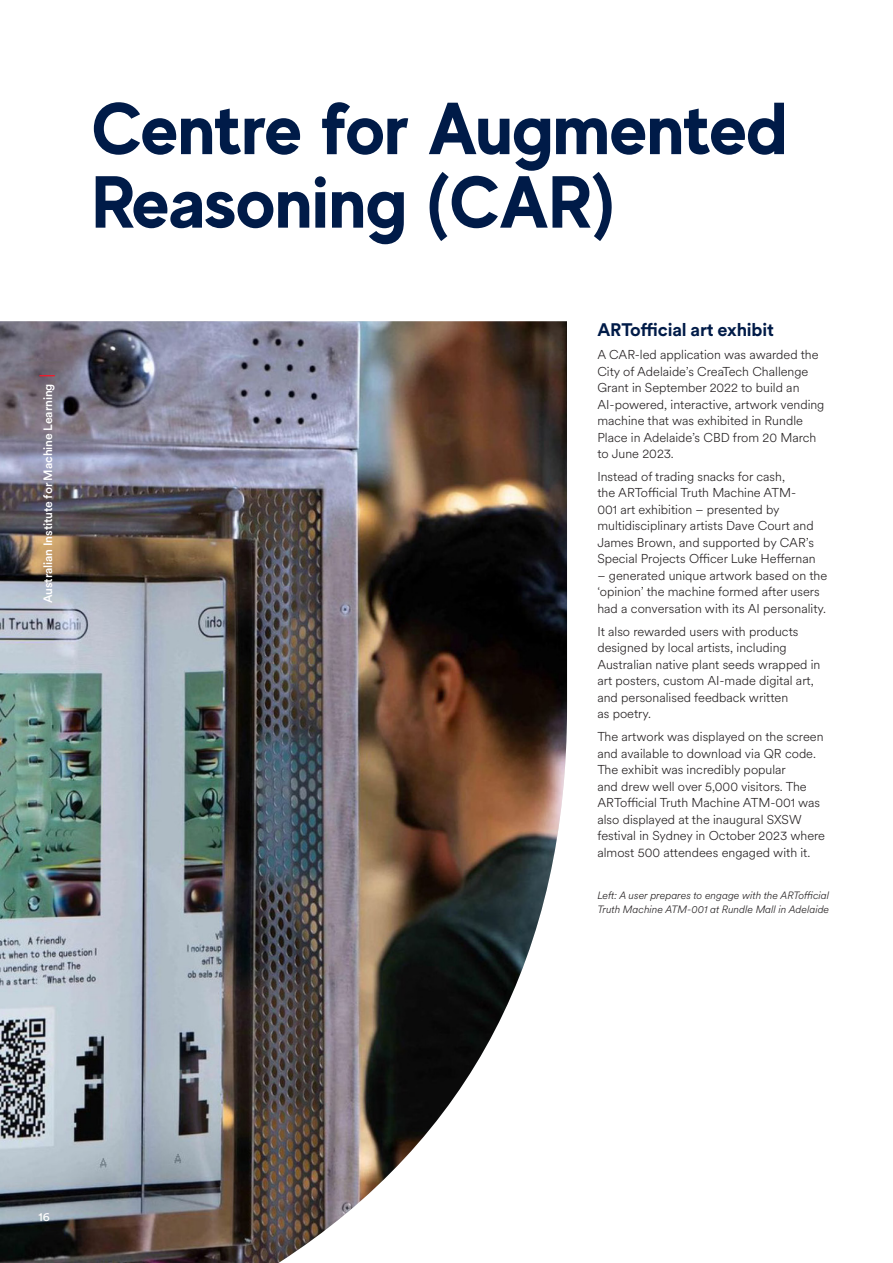
<style>
.page{position:relative;width:893px;height:1263px;background:#fff}
.page>*{position:absolute;margin:0;border:0;box-sizing:border-box;transform-origin:0 0}
.UoA_head_1{font:700 73.5px/73.5px "MADE Evolve Sans";color:#001b48}
.UoA_head_2{font:700 18px "Circular XX";letter-spacing:-.01em;color:#001b48}
.UoA_body{font:300 12.75px/16.5px "Circular XX";color:#231f20}
.UoA_head_4{font:500 12px "Circular XX";letter-spacing:-.01em;color:#fff}
.UoA_footer{font:12px "Circular XX";color:#fff}
.UoA_enquiries{font:italic 300 10.5px/13.5px "Circular XX";color:#231f20}
</style>
<div class="page">
<img style="left:0;top:321px;width:567px;height:942px">
<svg style="left:39px;top:375px;width:16px;height:1px"></svg>
<p class="UoA_head_4" style="left:40px;top:603px;width:221px;rotate:-90deg">Australian Institute for Machine Learning</p>
<p class="UoA_head_1" style="left:92px;top:89px;width:697px">Centre for Augmented<br>Reasoning (CAR)</p>
<p class="UoA_head_2" style="left:597px;top:317px;width:178px">ARTofficial art exhibit</p>
<p class="UoA_body" style="left:597px;top:346px;width:229px">A CAR-led application was awarded the City of Adelaide’s CreaTech Challenge Grant in September 2022 to build an AI-powered, interactive, artwork vending machine that was exhibited in Rundle Place in Adelaide’s CBD from 20 March to June 2023.</p>
<p class="UoA_body" style="left:597px;top:468px;width:220px">Instead of trading snacks for cash,<br>the ARTofficial Truth Machine ATM-001 art exhibition – presented by multidisciplinary artists Dave Court and James Brown, and supported by CAR’s Special Projects Officer Luke Heffernan</p>
<p class="UoA_body" style="left:597px;top:567px;width:231px">– generated unique artwork based on the ‘opinion’ the machine formed after users had a conversation with its AI personality.</p>
<p class="UoA_body" style="left:597px;top:622px;width:225px">It also rewarded users with products designed by local artists, including Australian native plant seeds wrapped in art posters, custom AI-made digital art, and personalised feedback written<br>as poetry.</p>
<p class="UoA_body" style="left:597px;top:728px;width:229px">The artwork was displayed on the screen and available to download via QR code.<br>The exhibit was incredibly popular<br>and drew well over 5,000 visitors. The ARTofficial Truth Machine ATM-001 was also displayed at the inaugural SXSW festival in Sydney in October 2023 where almost 500 attendees engaged with it.</p>
<p class="UoA_enquiries" style="left:597px;top:889px;width:233px">Left: A user prepares to engage with the ARTofficial<br>Truth Machine ATM-001 at Rundle Mall in Adelaide</p>
<p class="UoA_footer" style="left:38px;top:1209px;width:13px">16</p>
</div>
